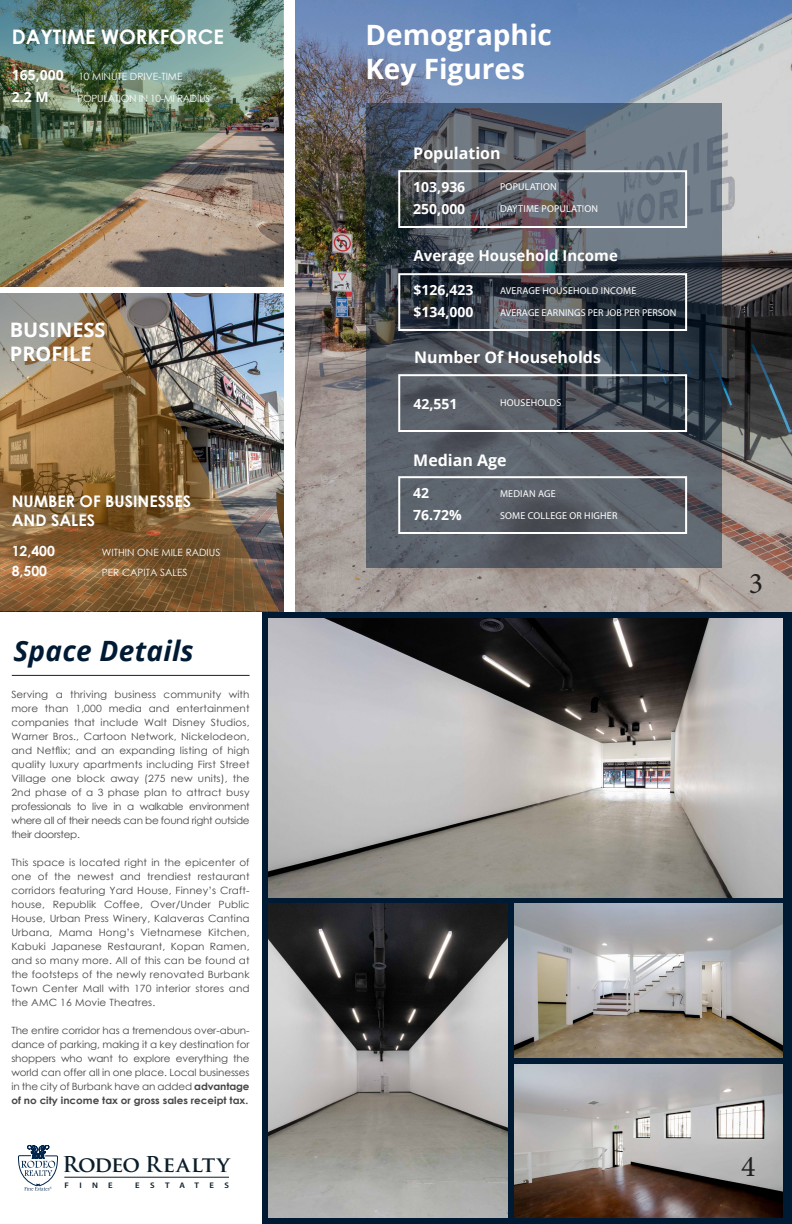
<style>
.page{position:relative;width:792px;height:1224px;background:#fff}
.page>*{position:absolute;margin:0;border:0;box-sizing:border-box;transform-origin:0 0}
.t1{font:30px "Minion Pro";color:#231f20}
.t2{font:700 28px "Open Sans";color:#fff}
.t3{font:italic 700 28px "Open Sans";letter-spacing:.01em;color:#001a34}
.t4{font:700 21.3px "Trajan Pro";letter-spacing:-.02em;color:#0a1d29}
.t5{font:700 20px "Century Gothic";color:#fff}
.t6{font:700 20px "Open Sans";color:#fff}
.t7{font:700 16px "Open Sans";color:#fff}
.t8{font:700 16px "Century Gothic";color:#fff}
.t9{font:700 15px "Open Sans";color:#fff}
.t10{font:700 14px "Open Sans";color:#fff}
.t11{font:700 14px "Century Gothic";color:#fff}
.t12{font:10px/14px "Century Gothic";letter-spacing:-.01em;color:#454647;text-align:justify;scale:1.04 1}
.t13{font:10px "Myriad Pro";letter-spacing:.02em;color:#fff}
.t14{font:10px "Century Gothic";color:#fff}
.t15{font:10px "Century Gothic";letter-spacing:-.03em;color:#fff}
.t16{font:600 8.1px "Myriad Pro";color:#0a1d29;scale:1.08 1}
.s1{font-family:"Open Sans";font-weight:700;font-size:14px}
.s2{font-weight:700}
</style>
<div class="page">
<div style="left:263px;top:612px;width:529px;height:612px;background:#001a34"></div>
<img style="left:0;top:293px;width:284px;height:319px">
<img style="left:269px;top:618px;width:514px;height:280px">
<img style="left:514px;top:904px;width:269px;height:154px">
<img style="left:514px;top:1064px;width:269px;height:154px">
<img style="left:269px;top:904px;width:239px;height:314px">
<img style="left:295px;top:0;width:497px;height:612px">
<svg style="left:366px;top:103px;width:356px;height:465px;background:#4f555f"></svg>
<img style="left:0;top:0;width:284px;height:287px">
<img style="left:0;top:293px;width:279px;height:318px">
<div style="left:398px;top:476px;width:289px;height:58px;border:2px solid #fff"></div>
<div style="left:398px;top:170px;width:289px;height:58px;border:2px solid #fff"></div>
<div style="left:398px;top:374px;width:289px;height:58px;border:2px solid #fff"></div>
<div style="left:398px;top:273px;width:289px;height:58px;border:2px solid #fff"></div>
<svg style="left:18px;top:1145px;width:40px;height:46px"></svg>
<hr style="left:64px;top:1177px;width:165px;height:1px;background:#0a1d29">
<hr style="left:12px;top:675px;width:238px;height:1px;background:#231f20">
<p class="t5" style="left:12px;top:21px;width:214px">DAYTIME WORKFORCE</p>
<p class="t14" style="left:12px;top:69px;width:172px"><span class="s1">165,000</span> 10 MINUTE DRIVE-TIME</p>
<p class="t10" style="left:12px;top:87px;width:38px">2.2 M</p>
<p class="t15" style="left:78px;top:91px;width:134px">POPULATION IN 10-MI RADIUS</p>
<p class="t6" style="left:10px;top:316px;width:97px">BUSINESS</p>
<p class="t6" style="left:10px;top:340px;width:83px">PROFILE</p>
<p class="t8" style="left:12px;top:489px;width:181px">NUMBER OF BUSINESSES</p>
<p class="t8" style="left:12px;top:508px;width:85px">AND SALES</p>
<p class="t11" style="left:12px;top:541px;width:45px">12,400</p>
<p class="t14" style="left:102px;top:546px;width:120px">WITHIN ONE MILE RADIUS</p>
<p class="t11" style="left:12px;top:561px;width:37px">8,500</p>
<p class="t14" style="left:102px;top:566px;width:87px">PER CAPITA SALES</p>
<p class="t3" style="left:13px;top:631px;width:182px">Space Details</p>
<p class="t12" style="left:11px;top:687px;width:231px">Serving a thriving business community with more than 1,000 media and entertainment companies that include Walt Disney Studios, Warner Bros., Cartoon Network, Nickelodeon, and Netflix; and an expanding listing of high quality luxury apartments including First Street Village one block away (275 new units), the 2nd phase of a 3 phase plan to attract busy professionals to live in a walkable environment where all of their needs can be found right outside their doorstep.</p>
<p class="t12" style="left:11px;top:855px;width:231px">This space is located right in the epicenter of one of the newest and trendiest restaurant corridors featuring Yard House, Finney’s Craft&shy;house, Republik Coffee, Over/Under Public House, Urban Press Winery, Kalaveras Cantina Urbana, Mama Hong’s Vietnamese Kitchen, Kabuki Japanese Restaurant, Kopan Ramen, and so many more. All of this can be found at the footsteps of the newly renovated Burbank Town Center Mall with 170 interior stores and the AMC 16 Movie Theatres.</p>
<p class="t12" style="left:11px;top:1023px;width:231px">The entire corridor has a tremendous over-abun&shy;dance of parking, making it a key destination for shoppers who want to explore everything the world can offer all in one place. Local businesses in the city of Burbank have an added <span class="s2">advantage of no city income tax or gross sales receipt tax.</span></p>
<p class="t4" style="left:62px;top:1151px;width:169px">Rodeo Realty</p>
<p class="t16" style="left:65px;top:1180px;width:6px">F</p>
<p class="t16" style="left:79px;top:1180px;width:4px">I</p>
<p class="t16" style="left:92px;top:1180px;width:7px">N</p>
<p class="t16" style="left:108px;top:1180px;width:6px">E</p>
<p class="t16" style="left:135px;top:1180px;width:6px">E</p>
<p class="t16" style="left:150px;top:1180px;width:6px">S</p>
<p class="t16" style="left:165px;top:1180px;width:33px">TAT</p>
<p class="t16" style="left:209px;top:1180px;width:6px">E</p>
<p class="t16" style="left:224px;top:1180px;width:6px">S</p>
<p class="t2" style="left:365px;top:15px;width:188px">Demographic</p>
<p class="t2" style="left:365px;top:49px;width:161px">Key Figures</p>
<p class="t7" style="left:413px;top:142px;width:89px">Population</p>
<p class="t10" style="left:413px;top:177px;width:54px">103,936</p>
<p class="t10" style="left:413px;top:199px;width:54px">250,000</p>
<p class="t13" style="left:500px;top:180px;width:58px">POPULATION</p>
<p class="t13" style="left:500px;top:202px;width:100px">DAYTIME POPULATION</p>
<p class="t9" style="left:414px;top:245px;width:206px">Average Household Income</p>
<p class="t10" style="left:414px;top:281px;width:62px">$126,423</p>
<p class="t10" style="left:414px;top:303px;width:62px">$134,000</p>
<p class="t13" style="left:500px;top:285px;width:138px">AVERAGE HOUSEHOLD INCOME</p>
<p class="t13" style="left:500px;top:307px;width:178px">AVERAGE EARNINGS PER JOB PER PERSON</p>
<p class="t7" style="left:414px;top:346px;width:188px">Number Of Households</p>
<p class="t10" style="left:414px;top:394px;width:46px">42,551</p>
<p class="t13" style="left:500px;top:396px;width:63px">HOUSEHOLDS</p>
<p class="t7" style="left:413px;top:449px;width:95px">Median Age</p>
<p class="t10" style="left:413px;top:483px;width:17px">42</p>
<p class="t10" style="left:413px;top:505px;width:50px">76.72%</p>
<p class="t13" style="left:500px;top:488px;width:57px">MEDIAN AGE</p>
<p class="t13" style="left:500px;top:510px;width:119px">SOME COLLEGE OR HIGHER</p>
<p class="t1" style="left:749px;top:563px;width:16px">3</p>
<p class="t1" style="left:741px;top:1146px;width:16px">4</p>
</div>
